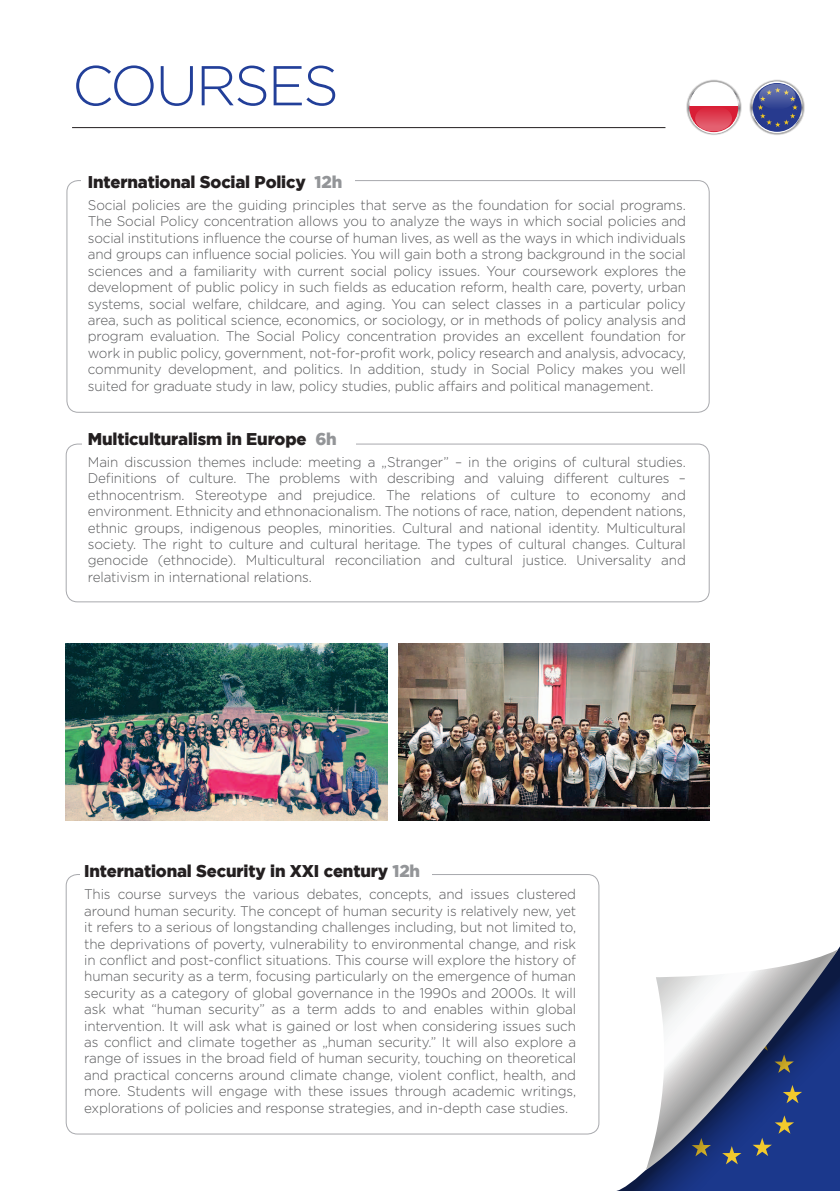
<style>
.page{position:relative;width:840px;height:1191px;background:#fff}
.page>*{position:absolute;margin:0;border:0;box-sizing:border-box;transform-origin:0 0}
.t1{font:300 56px "Gotham";letter-spacing:-.04em;color:#223f99}
.t2{font:900 17px "Gotham";letter-spacing:-.01em;color:#231f20}
.t3{font:300 14px/16.4px "Gotham";letter-spacing:-.01em;color:#57585a;text-align:justify;scale:.96 1}
.s1{color:#939598}
</style>
<div class="page">
<svg style="left:514px;top:874px;width:325px;height:317px"></svg>
<svg style="left:645px;top:949px;width:192px;height:221px"></svg>
<svg style="left:749px;top:80px;width:54px;height:54px"></svg>
<svg style="left:686px;top:80px;width:54px;height:54px"></svg>
<hr style="left:72px;top:127px;width:593px;height:1px;background:#231f20">
<div style="left:66px;top:444px;width:643px;height:158px;border:1px solid #a8a9ad;border-radius:11px"></div>
<div style="left:82px;top:443px;width:274px;height:21px;background:#fff"></div>
<img style="left:66px;top:644px;width:321px;height:176px">
<img style="left:398px;top:644px;width:311px;height:176px">
<h1 class="t1" style="left:72px;top:55px;width:268px">COURSES</h1>
<p class="t2" style="left:88px;top:172px;width:256px">International Social Policy <span class="s1">12h</span></p>
<p class="t3" style="left:88px;top:197px;width:624px">Social policies are the guiding principles that serve as the foundation for social programs.<br>The Social Policy concentration allows you to analyze the ways in which social policies and social institutions influence the course of human lives, as well as the ways in which individuals and groups can influence social policies. You will gain both a strong background in the social sciences and a familiarity with current social policy issues. Your coursework explores the development of public policy in such fields as education reform, health care, poverty, urban systems, social welfare, childcare, and aging. You can select classes in a particular policy area, such as political science, economics, or sociology, or in methods of policy analysis and program evaluation. The Social Policy concentration provides an excellent foundation for work in public policy, government, not-for-profit work, policy research and analysis, advocacy, community development, and politics. In addition, study in Social Policy makes you well suited for graduate study in law, policy studies, public affairs and political management.</p>
<p class="t2" style="left:88px;top:429px;width:250px">Multiculturalism in Europe <span class="s1">6h</span></p>
<p class="t3" style="left:88px;top:454px;width:624px">Main discussion themes include: meeting a „Stranger” – in the origins of cultural studies.<br>Definitions of culture. The problems with describing and valuing different cultures – ethnocentrism. Stereotype and prejudice. The relations of culture to economy and environment. Ethnicity and ethnonacionalism. The notions of race, nation, dependent nations, ethnic groups, indigenous peoples, minorities. Cultural and national identity. Multicultural society. The right to culture and cultural heritage. The types of cultural changes. Cultural genocide (ethnocide). Multicultural reconciliation and cultural justice. Universality and relativism in international relations.</p>
<p class="t2" style="left:84px;top:861px;width:337px">International Security in XXI century <span class="s1">12h</span></p>
<p class="t3" style="left:84px;top:886px;width:513px">This course surveys the various debates, concepts, and issues clustered around human security. The concept of human security is relatively new, yet it refers to a serious of longstanding challenges including, but not limited to, the deprivations of poverty, vulnerability to environmental change, and risk in conflict and post-conflict situations. This course will explore the history of human security as a term, focusing particularly on the emergence of human security as a category of global governance in the 1990s and 2000s. It will ask what “human security” as a term adds to and enables within global intervention. It will ask what is gained or lost when considering issues such as conflict and climate together as „human security.” It will also explore a range of issues in the broad field of human security, touching on theoretical and practical concerns around climate change, violent conflict, health, and more. Students will engage with these issues through academic writings, explorations of policies and response strategies, and in-depth case studies.</p>
</div>
